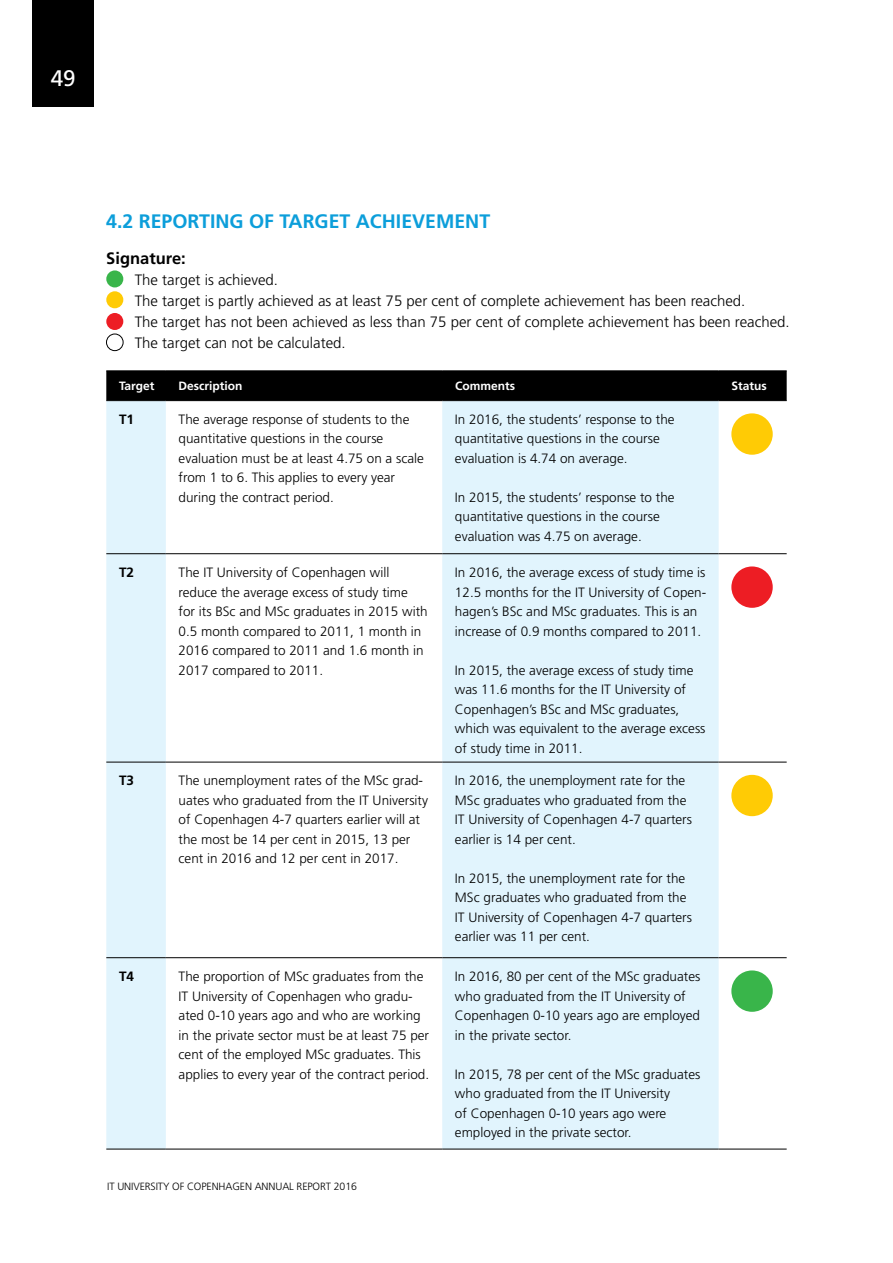
<style>
.page{position:relative;width:893px;height:1263px;background:#fff}
.page>*{position:absolute;margin:0;border:0;box-sizing:border-box;transform-origin:0 0}
.t1{font:22.5px "Frutiger";color:#fff}
.t2{font:700 19.5px "Frutiger";color:#0c9eda}
.t3{font:700 16.5px "Frutiger";color:#000}
.t4{font:300 15px/21px "Frutiger";color:#000}
.t5{font:300 13.5px/19.5px "Frutiger";color:#000}
.t6{font:700 13.5px "Frutiger";color:#000}
.t7{font:700 12px "Frutiger";color:#fff}
.t8{font:300 10.5px "Frutiger";letter-spacing:-.01em;color:#000}
</style>
<div class="page">
<div style="left:33px;top:0;width:61px;height:106px;background:#000"></div>
<div style="left:106px;top:372px;width:681px;height:28px;background:#000"></div>
<svg style="left:106px;top:401px;width:613px;height:748px;fill:#e1f4fd"></svg>
<hr style="left:106px;top:371px;width:60px;height:1px;background:#000">
<hr style="left:166px;top:371px;width:276px;height:1px;background:#000">
<hr style="left:442px;top:371px;width:277px;height:1px;background:#000">
<hr style="left:719px;top:371px;width:68px;height:1px;background:#000">
<hr style="left:106px;top:400px;width:60px;height:1px;background:#000">
<hr style="left:166px;top:400px;width:276px;height:1px;background:#000">
<hr style="left:442px;top:400px;width:277px;height:1px;background:#000">
<hr style="left:719px;top:400px;width:68px;height:1px;background:#000">
<hr style="left:106px;top:553px;width:60px;height:1px;background:#000">
<hr style="left:166px;top:553px;width:276px;height:1px;background:#000">
<hr style="left:442px;top:553px;width:277px;height:1px;background:#000">
<hr style="left:719px;top:553px;width:68px;height:1px;background:#000">
<hr style="left:106px;top:762px;width:60px;height:1px;background:#000">
<hr style="left:166px;top:762px;width:276px;height:1px;background:#000">
<hr style="left:442px;top:762px;width:277px;height:1px;background:#000">
<hr style="left:719px;top:762px;width:68px;height:1px;background:#000">
<hr style="left:106px;top:957px;width:60px;height:1px;background:#000">
<hr style="left:166px;top:957px;width:276px;height:1px;background:#000">
<hr style="left:442px;top:957px;width:277px;height:1px;background:#000">
<hr style="left:719px;top:957px;width:68px;height:1px;background:#000">
<hr style="left:106px;top:1149px;width:60px;height:1px;background:#000">
<hr style="left:166px;top:1149px;width:276px;height:1px;background:#000">
<hr style="left:442px;top:1149px;width:277px;height:1px;background:#000">
<hr style="left:719px;top:1149px;width:68px;height:1px;background:#000">
<div style="left:731px;top:413px;width:42px;height:42px;background:#ffcb05;border-radius:50%"></div>
<div style="left:731px;top:566px;width:42px;height:42px;background:#ed1d24;border-radius:50%"></div>
<div style="left:731px;top:775px;width:42px;height:41px;background:#ffcb05;border-radius:50%"></div>
<div style="left:731px;top:970px;width:42px;height:42px;background:#39b54a;border-radius:50%"></div>
<div style="left:106px;top:291px;width:17px;height:17px;background:#ffcb05;border-radius:50%"></div>
<div style="left:106px;top:270px;width:17px;height:17px;background:#39b54a;border-radius:50%"></div>
<div style="left:106px;top:313px;width:17px;height:17px;background:#ed1d24;border-radius:50%"></div>
<div style="left:106px;top:334px;width:17px;height:17px;border:1px solid #000;border-radius:50%"></div>
<h1 class="t1" style="left:51px;top:64px;width:26px">49</h1>
<h2 class="t2" style="left:106px;top:210px;width:385px">4.2 REPORTING OF TARGET ACHIEVEMENT</h2>
<p class="t3" style="left:106px;top:248px;width:81px">Signature:</p>
<p class="t4" style="left:135px;top:269px;width:656px">The target is achieved.<br>The target is partly achieved as at least 75 per cent of complete achievement has been reached.<br>The target has not been achieved as less than 75 per cent of complete achievement has been reached.<br>The target can not be calculated.</p>
<p class="t7" style="left:119px;top:379px;width:37px">Target</p>
<p class="t7" style="left:179px;top:379px;width:65px">Description</p>
<p class="t7" style="left:455px;top:379px;width:61px">Comments</p>
<p class="t7" style="left:731px;top:379px;width:37px">Status</p>
<p class="t6" style="left:119px;top:411px;width:17px">T1</p>
<p class="t5" style="left:179px;top:409px;width:247px">The average response of students to the quantitative questions in the course evaluation must be at least 4.75 on a scale from 1 to 6. This applies to every year during the contract period.</p>
<p class="t5" style="left:455px;top:409px;width:221px">In 2016, the students’ response to the quantitative questions in the course evaluation is 4.74 on average.</p>
<p class="t5" style="left:455px;top:487px;width:221px">In 2015, the students’ response to the quantitative questions in the course evaluation was 4.75 on average.</p>
<p class="t6" style="left:119px;top:564px;width:17px">T2</p>
<p class="t5" style="left:179px;top:563px;width:251px">The IT University of Copenhagen will reduce the average excess of study time for its BSc and MSc graduates in 2015 with 0.5 month compared to 2011, 1 month in 2016 compared to 2011 and 1.6 month in 2017 compared to 2011.</p>
<p class="t5" style="left:455px;top:563px;width:253px">In 2016, the average excess of study time is 12.5 months for the IT University of Copen&shy;hagen’s BSc and MSc graduates. This is an increase of 0.9 months compared to 2011.</p>
<p class="t5" style="left:455px;top:660px;width:252px">In 2015, the average excess of study time was 11.6 months for the IT University of Copenhagen’s BSc and MSc graduates, which was equivalent to the average excess of study time in 2011.</p>
<p class="t6" style="left:119px;top:773px;width:17px">T3</p>
<p class="t5" style="left:179px;top:771px;width:251px">The unemployment rates of the MSc grad&shy;uates who graduated from the IT University of Copenhagen 4-7 quarters earlier will at the most be 14 per cent in 2015, 13 per cent in 2016 and 12 per cent in 2017.</p>
<p class="t5" style="left:455px;top:771px;width:239px">In 2016, the unemployment rate for the MSc graduates who graduated from the IT University of Copenhagen 4-7 quarters earlier is 14 per cent.</p>
<p class="t5" style="left:455px;top:868px;width:239px">In 2015, the unemployment rate for the MSc graduates who graduated from the IT University of Copenhagen 4-7 quarters earlier was 11 per cent.</p>
<p class="t6" style="left:119px;top:968px;width:17px">T4</p>
<p class="t5" style="left:179px;top:966px;width:252px">The proportion of MSc graduates from the IT University of Copenhagen who gradu&shy;ated 0-10 years ago and who are working in the private sector must be at least 75 per cent of the employed MSc graduates. This applies to every year of the contract period.</p>
<p class="t5" style="left:455px;top:966px;width:247px">In 2016, 80 per cent of the MSc graduates who graduated from the IT University of Copenhagen 0-10 years ago are employed in the private sector.</p>
<p class="t5" style="left:455px;top:1064px;width:247px">In 2015, 78 per cent of the MSc graduates who graduated from the IT University<br>of Copenhagen 0-10 years ago were employed in the private sector.</p>
<p class="t8" style="left:107px;top:1181px;width:251px">IT UNIVERSITY OF COPENHAGEN ANNUAL REPORT 2016</p>
</div>
